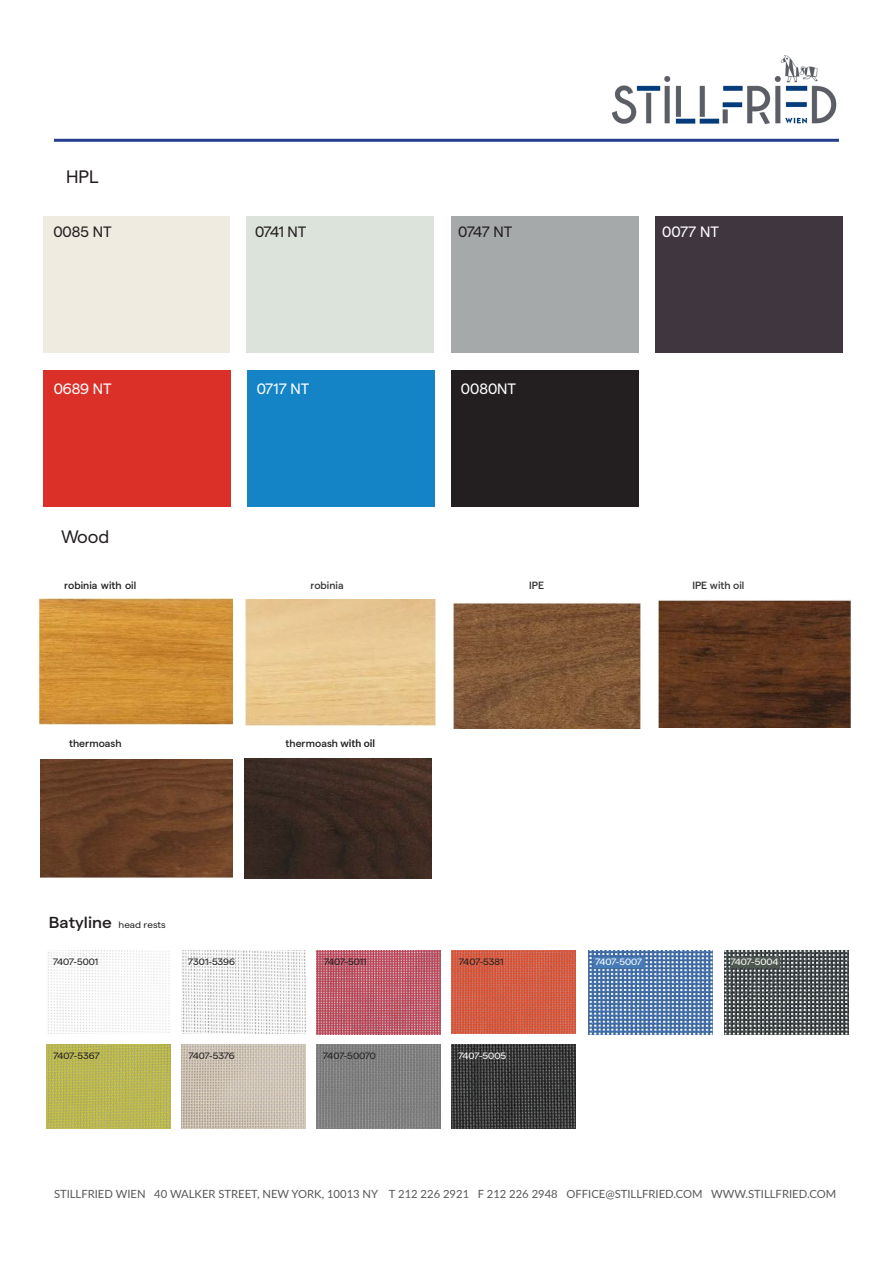
<style>
.page{position:relative;width:893px;height:1263px;background:#fff}
.page>*{position:absolute;margin:0;border:0;box-sizing:border-box;transform-origin:0 0}
.t1{font:18px "Matter";color:#231f20}
.t2{font:15px "Matter";color:#fff}
.t3{font:15px "Matter";letter-spacing:-.02em;color:#231f20}
.t4{font:11.25px "Lato";color:#57585a}
.t5{font:500 10.5px "Matter";color:#231f20}
.t6{font:500 10.5px "Matter";color:#373535}
.t7{font:9.15px "Matter";color:#231f20;scale:1.08 1}
.t8{font:9.15px "Matter";color:#fff;scale:1.08 1}
.t9{font:9.15px "Matter";letter-spacing:-.03em;color:#231f20;scale:1.08 1}
.t10{font:9.15px "Matter";letter-spacing:-.035em;color:#231f20;scale:1.08 1}
.t11{font:9.15px "Matter";letter-spacing:-.025em;color:#fff;scale:1.08 1}
.s1{font-family:"Lato";font-weight:700}
.s2{font-weight:500;font-size:15.9px}
</style>
<div class="page">
<img style="left:605px;top:55px;width:234px;height:84px">
<hr style="left:54px;top:139px;width:785px;height:3px;background:#253f8e">
<div style="left:655px;top:216px;width:187px;height:136px;background:#403640"></div>
<div style="left:247px;top:216px;width:187px;height:136px;background:#dce3db"></div>
<div style="left:451px;top:216px;width:187px;height:136px;background:#a6a9a9"></div>
<div style="left:43px;top:216px;width:186px;height:136px;background:#efebe0"></div>
<div style="left:43px;top:370px;width:187px;height:136px;background:#da3028"></div>
<div style="left:247px;top:370px;width:187px;height:136px;background:#1584c6"></div>
<div style="left:451px;top:370px;width:187px;height:136px;background:#231f20"></div>
<img style="left:39px;top:598px;width:194px;height:126px">
<img style="left:658px;top:599px;width:193px;height:129px">
<img style="left:453px;top:601px;width:187px;height:127px">
<img style="left:245px;top:599px;width:190px;height:127px">
<img style="left:452px;top:1045px;width:124px;height:83px">
<img style="left:46px;top:1045px;width:124px;height:83px">
<img style="left:181px;top:1045px;width:124px;height:83px">
<img style="left:317px;top:1045px;width:124px;height:83px">
<img style="left:452px;top:950px;width:124px;height:83px">
<img style="left:317px;top:951px;width:124px;height:83px">
<img style="left:47px;top:950px;width:123px;height:83px">
<img style="left:182px;top:950px;width:124px;height:83px">
<img style="left:724px;top:951px;width:124px;height:83px">
<div style="left:730px;top:957px;width:50px;height:11px;background:#4d5850"></div>
<img style="left:589px;top:951px;width:124px;height:83px">
<div style="left:594px;top:957px;width:50px;height:11px;background:#477bb7"></div>
<img style="left:41px;top:759px;width:192px;height:119px">
<img style="left:245px;top:759px;width:187px;height:120px">
<h1 class="t1" style="left:66px;top:164px;width:34px">HPL</h1>
<h2 class="t3" style="left:53px;top:221px;width:60px">0085 NT</h2>
<h2 class="t3" style="left:255px;top:221px;width:53px">0741 NT</h2>
<h2 class="t3" style="left:458px;top:221px;width:56px">0747 NT</h2>
<h2 class="t2" style="left:662px;top:221px;width:58px">0077 NT</h2>
<h2 class="t2" style="left:54px;top:378px;width:60px">0689 NT</h2>
<h2 class="t2" style="left:257px;top:378px;width:54px">0717 NT</h2>
<h2 class="t2" style="left:461px;top:378px;width:57px">0080NT</h2>
<h1 class="t1" style="left:61px;top:524px;width:50px">Wood</h1>
<p class="t5" style="left:64px;top:578px;width:74px">robinia with oil</p>
<p class="t6" style="left:310px;top:578px;width:35px">robinia</p>
<p class="t6" style="left:529px;top:578px;width:16px">IPE</p>
<p class="t6" style="left:692px;top:578px;width:54px">IPE with oil</p>
<p class="t5" style="left:69px;top:735px;width:54px">thermoash</p>
<p class="t5" style="left:285px;top:735px;width:91px">thermoash <span class="s1">with oil</span></p>
<p class="t7" style="left:49px;top:918px;width:110px"><span class="s2">Batyline</span> head rests</p>
<p class="t7" style="left:53px;top:955px;width:44px">7407-5001</p>
<p class="t7" style="left:188px;top:955px;width:45px">7301-5396</p>
<p class="t7" style="left:324px;top:955px;width:41px">7407-5011</p>
<p class="t7" style="left:459px;top:955px;width:43px">7407-5381</p>
<p class="t11" style="left:595px;top:955px;width:45px">7407-5007</p>
<p class="t8" style="left:730px;top:955px;width:46px">7407-5004</p>
<p class="t7" style="left:53px;top:1049px;width:45px">7407-5367</p>
<p class="t10" style="left:188px;top:1049px;width:44px">7407-5376</p>
<p class="t9" style="left:323px;top:1049px;width:51px">7407-50070</p>
<p class="t8" style="left:458px;top:1049px;width:46px">7407-5005</p>
<p class="t4" style="left:54px;top:1186px;width:784px">STILLFRIED WIEN 40 WALKER STREET, NEW YORK, 10013 NY T 212 226 2921 F 212 226 2948 OFFICE@STILLFRIED.COM WWW.STILLFRIED.COM</p>
</div>
